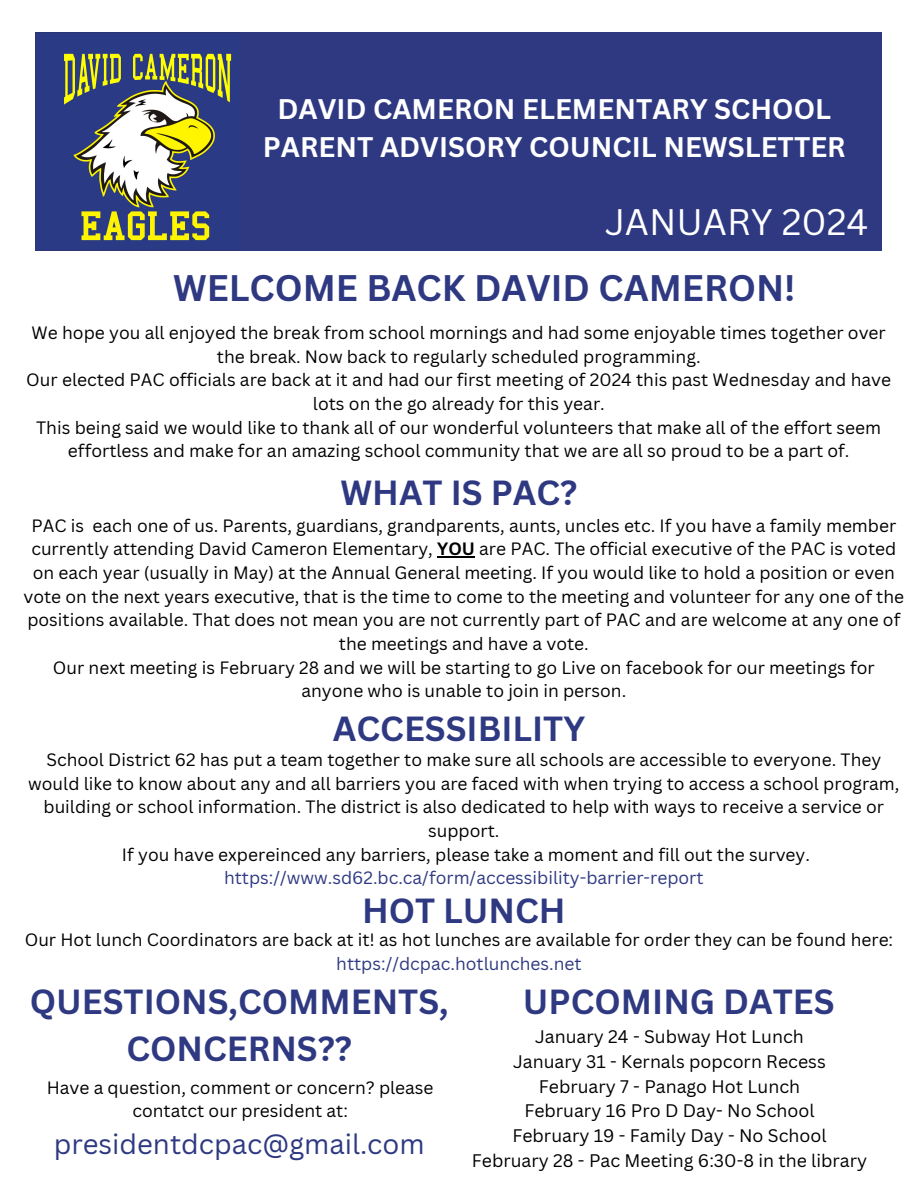
<style>
.page{position:relative;width:918px;height:1188px;background:#fff}
.page>*{position:absolute;margin:0;border:0;box-sizing:border-box;transform-origin:0 0}
.t1{font:700 36px "Canva Sans";color:#2e3982}
.t2{font:36px "Canva Sans";color:#fff}
.t3{font:700 33.9px/47.4px "Canva Sans";color:#2e3982;text-align:center}
.t4{font:700 27.6px "Canva Sans";color:#fff}
.t5{font:27.45px "Canva Sans";color:#2e3982}
.t6{font:17.7px "Canva Sans";color:#000}
.t7{font:17.4px/23.7px "Canva Sans";color:#000;text-align:center}
.t8{font:17.4px "Canva Sans";color:#2e3982}
.s1{font-weight:700}
.s2{color:#2e3982}
</style>
<div class="page">
<img style="left:36px;top:33px;width:204px;height:218px">
<div style="left:240px;top:33px;width:642px;height:218px;background:#2e3982"></div>
<hr style="left:437px;top:557px;width:38px;height:1px;background:#000">
<p class="t4" style="left:277px;top:89px;width:555px">DAVID CAMERON ELEMENTARY SCHOOL</p>
<p class="t4" style="left:263px;top:128px;width:584px">PARENT ADVISORY COUNCIL NEWSLETTER</p>
<p class="t2" style="left:605px;top:197px;width:265px">JANUARY 2024</p>
<p class="t1" style="left:173px;top:263px;width:624px">WELCOME BACK DAVID CAMERON!</p>
<p class="t7" style="left:32px;top:320px;width:856px">We hope you all enjoyed the break from school mornings and had some enjoyable times together over the break. Now back to regularly scheduled programming.</p>
<p class="t7" style="left:26px;top:368px;width:866px">Our elected PAC officials are back at it and had our first meeting of 2024 this past Wednesday and have lots on the go already for this year.</p>
<p class="t7" style="left:36px;top:415px;width:847px">This being said we would like to thank all of our wonderful volunteers that make all of the effort seem effortless and make for an amazing school community that we are all so proud to be a part of.</p>
<p class="t3" style="left:341px;top:468px;width:238px">WHAT IS PAC?</p>
<p class="t7" style="left:24px;top:513px;width:882px">PAC is each one of us. Parents, guardians, grandparents, aunts, uncles etc. If you have a family member currently attending David Cameron Elementary, <span class="s1">YOU</span> are PAC. The official executive of the PAC is voted on each year (usually in May) at the Annual General meeting. If you would like to hold a position or even vote on the next years executive, that is the time to come to the meeting and volunteer for any one of the positions available. That does not mean you are not currently part of PAC and are welcome at any one of the meetings and have a vote.</p>
<p class="t7" style="left:53px;top:655px;width:824px">Our next meeting is February 28 and we will be starting to go Live on facebook for our meetings for anyone who is unable to join in person.</p>
<p class="t3" style="left:333px;top:704px;width:254px">ACCESSIBILITY</p>
<p class="t7" style="left:28px;top:747px;width:873px">School District 62 has put a team together to make sure all schools are accessible to everyone. They would like to know about any and all barriers you are faced with when trying to access a school program, building or school information. The district is also dedicated to help with ways to receive a service or support.</p>
<p class="t7" style="left:122px;top:842px;width:690px">If you have expereinced any barriers, please take a moment and fill out the survey.</p>
<p class="t8" style="left:224px;top:866px;width:481px">https://www.sd62.bc.ca/form/accessibility-barrier-report</p>
<p class="t3" style="left:362px;top:886px;width:205px">HOT LUNCH</p>
<p class="t7" style="left:25px;top:928px;width:870px">Our Hot lunch Coordinators are back at it! as hot lunches are available for order they can be found here: <span class="s2">https://dcpac.hotlunches.net</span></p>
<p class="t3" style="left:30px;top:977px;width:420px">QUESTIONS,COMMENTS,<br>CONCERNS??</p>
<p class="t3" style="left:523px;top:977px;width:313px">UPCOMING DATES</p>
<p class="t6" style="left:535px;top:1024px;width:270px">January 24 - Subway Hot Lunch</p>
<p class="t6" style="left:513px;top:1049px;width:314px">January 31 - Kernals popcorn Recess</p>
<p class="t6" style="left:539px;top:1074px;width:263px">February 7 - Panago Hot Lunch</p>
<p class="t6" style="left:524px;top:1098px;width:292px">February 16 Pro D Day- No School</p>
<p class="t6" style="left:512px;top:1123px;width:316px">February 19 - Family Day - No School</p>
<p class="t6" style="left:472px;top:1148px;width:397px">February 28 - Pac Meeting 6:30-8 in the library</p>
<p class="t7" style="left:47px;top:1075px;width:388px">Have a question, comment or concern? please contatct our president at:</p>
<p class="t5" style="left:54px;top:1124px;width:372px">presidentdcpac@gmail.com</p>
</div>
